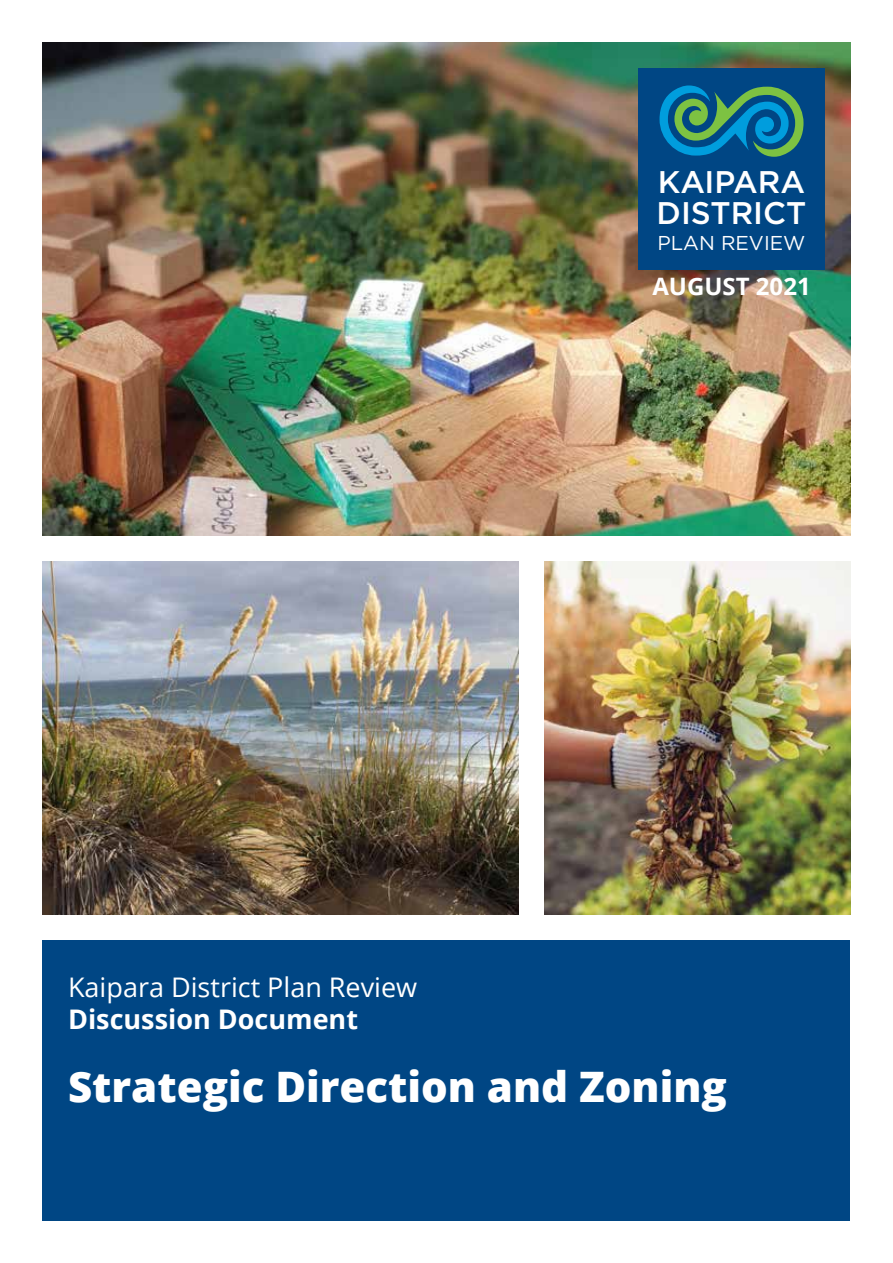
<style>
.page{position:relative;width:893px;height:1263px;background:#fff}
.page>*{position:absolute;margin:0;border:0;box-sizing:border-box;transform-origin:0 0}
.t1{font:800 42px "Open Sans";color:#fff}
.t2{font:500 31.2px/31.2px "Gotham";color:#fff}
.t3{font:27px "Open Sans";color:#fff}
.t4{font:700 27px "Open Sans";color:#fff}
.t5{font:700 24px "Open Sans";color:#fff}
.t6{font:20.1px "Gotham";color:#fff}
</style>
<div class="page">
<img style="left:43px;top:43px;width:807px;height:493px">
<div style="left:43px;top:940px;width:807px;height:280px;background:#004684"></div>
<img style="left:43px;top:561px;width:476px;height:353px">
<img style="left:544px;top:561px;width:306px;height:353px">
<div style="left:638px;top:68px;width:187px;height:201px;background:#004684"></div>
<svg style="left:659px;top:85px;width:144px;height:72px"></svg>
<p class="t2" style="left:657px;top:166px;width:151px">KAIPARA<br>DISTRICT</p>
<p class="t6" style="left:658px;top:230px;width:149px">PLAN REVIEW</p>
<p class="t5" style="left:652px;top:269px;width:160px">AUGUST 2021</p>
<p class="t3" style="left:68px;top:968px;width:351px">Kaipara District Plan Review</p>
<p class="t4" style="left:68px;top:1000px;width:292px">Discussion Document</p>
<p class="t1" style="left:68px;top:1054px;width:660px">Strategic Direction and Zoning</p>
</div>
